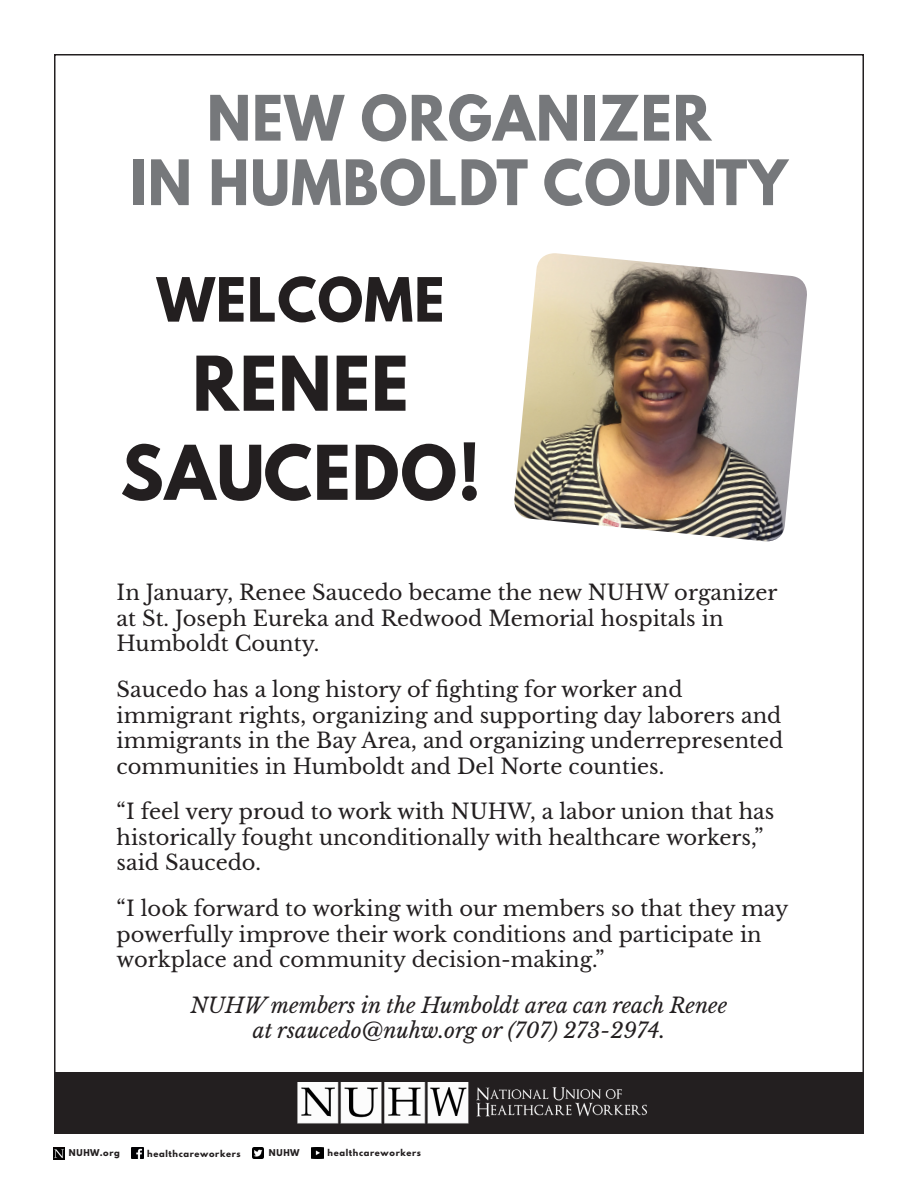
<style>
.page{position:relative;width:918px;height:1188px;background:#fff}
.page>*{position:absolute;margin:0;border:0;box-sizing:border-box;transform-origin:0 0}
.t1{font:700 66.9px/89.1px "League Spartan";letter-spacing:.02em;color:#231f20;text-align:center;scale:.96 1}
.t2{font:700 55.5px/64.5px "League Spartan";letter-spacing:.02em;color:#76787b;text-align:center;scale:.96 1}
.t3{font:700 54px "League Spartan";letter-spacing:.02em;color:#231f20;scale:.96 1}
.t4{font:21px/25.5px "Libre Baskerville";color:#231f20}
.t5{font:italic 21px/25.5px "Libre Baskerville";color:#231f20;text-align:center}
.t6{font:700 8.4px "League Spartan";letter-spacing:.08em;color:#231f20}
</style>
<div class="page">
<div style="left:54px;top:1072px;width:809px;height:62px;background:#231f20"></div>
<img style="left:297px;top:1083px;width:350px;height:40px">
<svg style="left:54px;top:1147px;width:11px;height:12px"></svg>
<svg style="left:132px;top:1148px;width:11px;height:11px"></svg>
<svg style="left:252px;top:1147px;width:12px;height:11px"></svg>
<svg style="left:312px;top:1147px;width:11px;height:11px"></svg>
<img style="left:514px;top:253px;width:293px;height:289px">
<p class="t2" style="left:130px;top:85px;width:686px">NEW ORGANIZER<br>IN HUMBOLDT COUNTY</p>
<p class="t3" style="left:157px;top:258px;width:301px">WELCOME</p>
<p class="t1" style="left:120px;top:338px;width:377px">RENEE<br>SAUCEDO!</p>
<p class="t4" style="left:117px;top:580px;width:662px">In January, Renee Saucedo became the new NUHW organizer at St. Joseph Eureka and Redwood Memorial hospitals in<br>Humboldt County.</p>
<p class="t4" style="left:117px;top:677px;width:668px">Saucedo has a long history of fighting for worker and immigrant rights, organizing and supporting day laborers and immigrants in the Bay Area, and organizing underrepresented communities in Humboldt and Del Norte counties.</p>
<p class="t4" style="left:117px;top:799px;width:659px">“I feel very proud to work with NUHW, a labor union that has historically fought unconditionally with healthcare workers,” said Saucedo.</p>
<p class="t4" style="left:117px;top:896px;width:673px">“I look forward to working with our members so that they may powerfully improve their work conditions and participate in workplace and community decision-making.”</p>
<p class="t5" style="left:191px;top:993px;width:538px">NUHW members in the Humboldt area can reach Renee at rsaucedo@nuhw.org or (707) 273-2974.</p>
<p class="t6" style="left:69px;top:1146px;width:53px">NUHW.org</p>
<p class="t6" style="left:147px;top:1147px;width:95px">healthcareworkers</p>
<p class="t6" style="left:269px;top:1146px;width:32px">NUHW</p>
<p class="t6" style="left:328px;top:1146px;width:95px">healthcareworkers</p>
</div>
